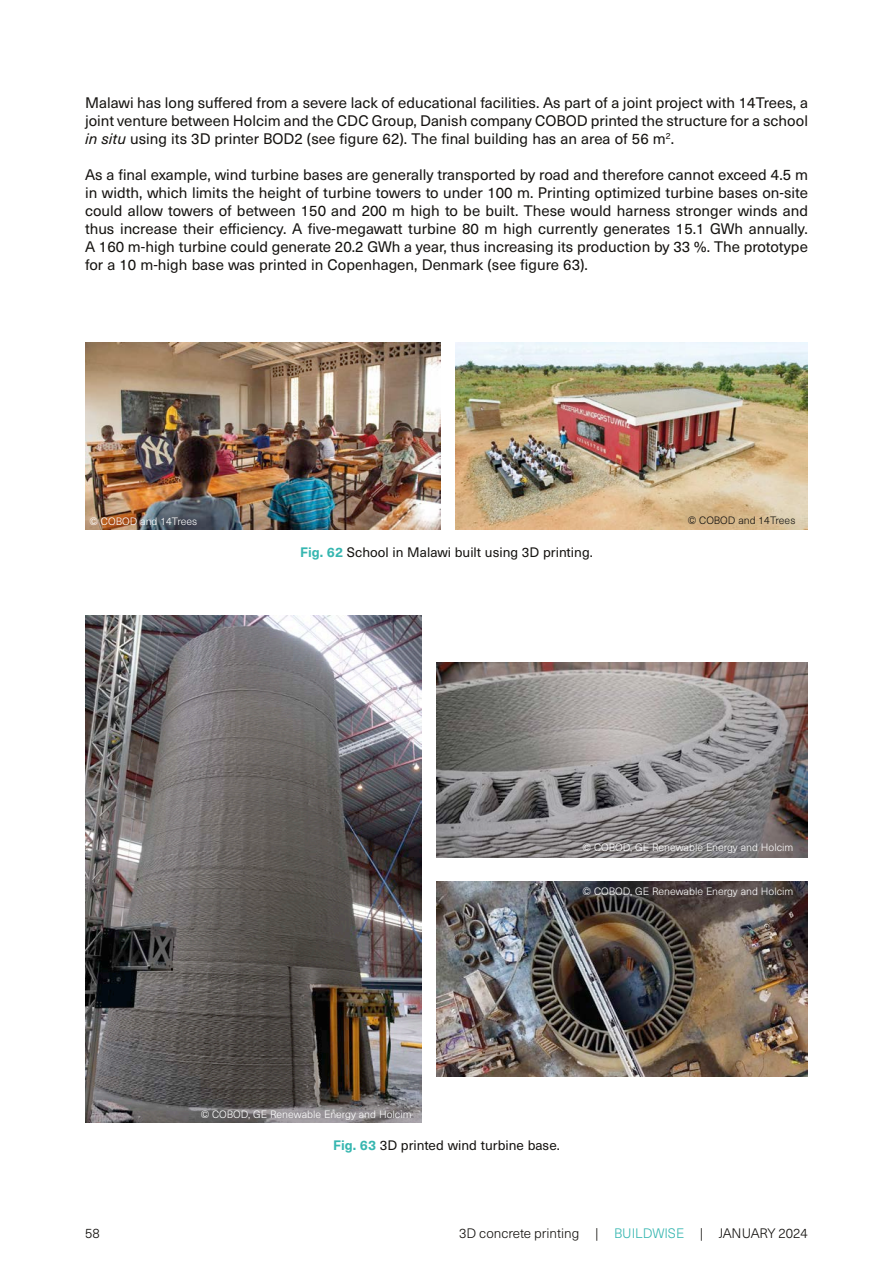
<style>
.page{position:relative;width:893px;height:1263px;background:#fff}
.page>*{position:absolute;margin:0;border:0;box-sizing:border-box;transform-origin:0 0}
.t1{font:15px/18px "Neue Haas Unica W1 G";color:#14120f;text-align:justify}
.t2{font:13.5px "Neue Haas Unica W1 G";color:#14120f}
.t3{font:300 13.5px "Neue Haas Unica W1 G";color:#14120f}
.t4{font:300 10.5px "Neue Haas Unica W1 G";color:#fff}
.t5{font:300 10.5px "Neue Haas Unica W1 G";color:#14120f}
.s1{font-style:italic}
.s2{font-weight:700;color:#36b6b0}
.s3{color:#36b6b0}
</style>
<div class="page">
<img style="left:455px;top:342px;width:353px;height:187px">
<img style="left:85px;top:342px;width:356px;height:187px">
<img style="left:436px;top:881px;width:372px;height:195px">
<img style="left:85px;top:616px;width:336px;height:507px">
<img style="left:436px;top:662px;width:372px;height:195px">
<p class="t1" style="left:85px;top:93px;width:724px">Malawi has long suffered from a severe lack of educational facilities. As part of a joint project with 14Trees, a joint venture between Holcim and the CDC Group, Danish company COBOD printed the structure for a school <span class="s1">in situ</span> using its 3D printer BOD2 (see figure 62). The final building has an area of 56 m<sup>2</sup>.</p>
<p class="t1" style="left:85px;top:165px;width:724px">As a final example, wind turbine bases are generally transported by road and therefore cannot exceed 4.5 m in width, which limits the height of turbine towers to under 100 m. Printing optimized turbine bases on-site could allow towers of between 150 and 200 m high to be built. These would harness stronger winds and thus increase their efficiency. A five-megawatt turbine 80 m high currently generates 15.1 GWh annually.<br>A 160 m-high turbine could generate 20.2 GWh a year, thus increasing its production by 33 %. The prototype for a 10 m-high base was printed in Copenhagen, Denmark (see figure 63).</p>
<p class="t4" style="left:90px;top:513px;width:109px">© COBOD and 14Trees</p>
<p class="t5" style="left:688px;top:513px;width:109px">© COBOD and 14Trees</p>
<p class="t2" style="left:300px;top:542px;width:294px"><span class="s2">Fig. 62</span> School in Malawi built using 3D printing.</p>
<p class="t4" style="left:583px;top:839px;width:212px">© COBOD, GE Renewable Energy and Holcim</p>
<p class="t4" style="left:583px;top:883px;width:212px">© COBOD, GE Renewable Energy and Holcim</p>
<p class="t4" style="left:201px;top:1106px;width:212px">© COBOD, GE Renewable Energy and Holcim</p>
<p class="t2" style="left:333px;top:1135px;width:228px"><span class="s2">Fig. 63</span> 3D printed wind turbine base.</p>
<p class="t3" style="left:85px;top:1224px;width:16px">58</p>
<p class="t3" style="left:459px;top:1224px;width:350px">3D concrete printing | <span class="s3">BUILDWISE</span> | JANUARY 2024</p>
</div>
